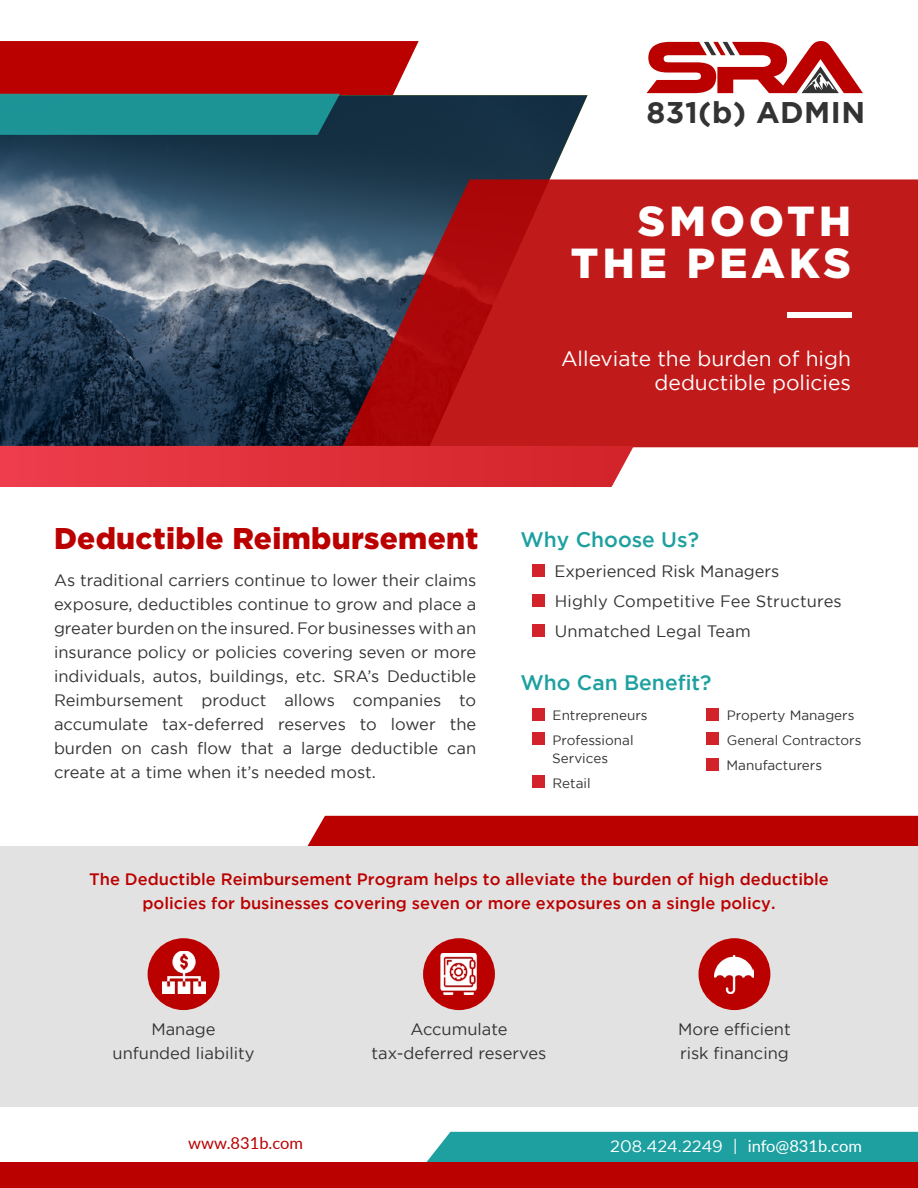
<style>
.page{position:relative;width:918px;height:1188px;background:#fff}
.page>*{position:absolute;margin:0;border:0;box-sizing:border-box;transform-origin:0 0}
.t1{font:900 42px/42px "Gotham";letter-spacing:.1em;color:#fff;text-align:right}
.t2{font:900 30px "Gotham";letter-spacing:.01em;color:#b00}
.t3{font:700 29.85px "Gotham";letter-spacing:.015em;color:#333}
.t4{font:21px/24px "Gotham";color:#fff;text-align:right}
.t5{font:500 21px "Gotham";color:#1ea0a0}
.t6{font:16.5px/24px "Gotham";color:#333;text-align:center}
.t7{font:500 16.5px/24px "Gotham";color:#b00;text-align:center}
.t8{font:16.5px "Gotham";color:#fff}
.t9{font:16.5px "Lato";color:#b00}
.t10{font:13.5px/24.8px "Gotham";color:#333}
.s1{font-family:"Lato"}
</style>
<div class="page">
<div style="left:0;top:41px;width:419px;height:54px;background:#b00"></div>
<img style="left:0;top:95px;width:588px;height:351px">
<svg style="left:342px;top:179px;width:576px;height:268px;fill:#c11a1a"></svg>
<svg style="left:0;top:94px;width:340px;height:41px"></svg>
<div style="left:426px;top:1132px;width:492px;height:30px;background:#1ea0a0"></div>
<svg style="left:0;top:446px;width:634px;height:41px"></svg>
<div style="left:307px;top:816px;width:611px;height:30px;background:#b00"></div>
<div style="left:0;top:846px;width:918px;height:261px;background:#e2e2e2"></div>
<div style="left:0;top:1162px;width:918px;height:26px;background:#b00"></div>
<div style="left:148px;top:938px;width:71px;height:72px;background:#b00;border-radius:50%"></div>
<div style="left:423px;top:938px;width:72px;height:72px;background:#b00;border-radius:50%"></div>
<div style="left:699px;top:938px;width:71px;height:72px;background:#b00;border-radius:50%"></div>
<div style="left:787px;top:312px;width:64px;height:5px;background:#fff"></div>
<svg style="left:647px;top:41px;width:216px;height:52px"></svg>
<div style="left:532px;top:565px;width:13px;height:12px;background:#d2232a"></div>
<div style="left:532px;top:595px;width:13px;height:12px;background:#d2232a"></div>
<div style="left:532px;top:625px;width:13px;height:12px;background:#d2232a"></div>
<div style="left:532px;top:708px;width:13px;height:12px;background:#d2232a"></div>
<div style="left:532px;top:733px;width:13px;height:12px;background:#d2232a"></div>
<div style="left:532px;top:775px;width:13px;height:13px;background:#d2232a"></div>
<div style="left:706px;top:708px;width:13px;height:12px;background:#d2232a"></div>
<div style="left:706px;top:733px;width:13px;height:12px;background:#d2232a"></div>
<div style="left:706px;top:758px;width:13px;height:13px;background:#d2232a"></div>
<img style="left:163px;top:951px;width:43px;height:42px">
<img style="left:440px;top:954px;width:37px;height:41px">
<img style="left:714px;top:955px;width:40px;height:38px">
<h3 class="t3" style="left:647px;top:95px;width:220px">831(b) ADMIN</h3>
<h1 class="t1" style="left:571px;top:199px;width:282px">SMOOTH<br>THE PEAKS</h1>
<p class="t4" style="left:561px;top:346px;width:291px">Alleviate the burden of high deductible policies</p>
<h2 class="t2" style="left:54px;top:521px;width:426px">Deductible Reimbursement</h2>
<p class="t6" style="left:54px;top:568px;width:424px;text-align:justify">As traditional carriers continue to lower their claims exposure, deductibles continue to grow and place a greater burden on the insured. For businesses with an insurance policy or policies covering seven or more individuals, autos, buildings, etc. SRA’s Deductible Reimbursement product allows companies to accumulate tax-deferred reserves to lower the burden on cash flow that a large deductible can create at a time when it’s needed most.</p>
<p class="t5" style="left:520px;top:527px;width:180px">Why Choose Us?</p>
<p class="t6" style="left:554px;top:556px;width:289px;line-height:30px;text-align:left">Experienced Risk Managers<br>Highly Competitive Fee Structures<br>Unmatched Legal Team</p>
<p class="t5" style="left:520px;top:670px;width:193px">Who Can Benefit?</p>
<p class="t10" style="left:553px;top:703px;width:96px">Entrepreneurs<br>Professional</p>
<p class="t10" style="left:552px;top:746px;width:57px">Services<br>Retail</p>
<p class="t10" style="left:727px;top:703px;width:136px">Property Managers<br>General Contractors<br>Manufacturers</p>
<p class="t7" style="left:89px;top:867px;width:741px">The Deductible Reimbursement Program helps to alleviate the burden of high deductible policies for businesses covering seven or more exposures on a single policy.</p>
<p class="t6" style="left:113px;top:1017px;width:143px">Manage unfunded liability</p>
<p class="t6" style="left:372px;top:1017px;width:176px">Accumulate tax-deferred reserves</p>
<p class="t6" style="left:678px;top:1017px;width:114px;text-align:left">More efficient risk financing</p>
<p class="t9" style="left:188px;top:1131px;width:116px">www.831b.com</p>
<p class="t8" style="left:610px;top:1137px;width:253px">208.424.2249 | <span class="s1">info@831b.com</span></p>
</div>
